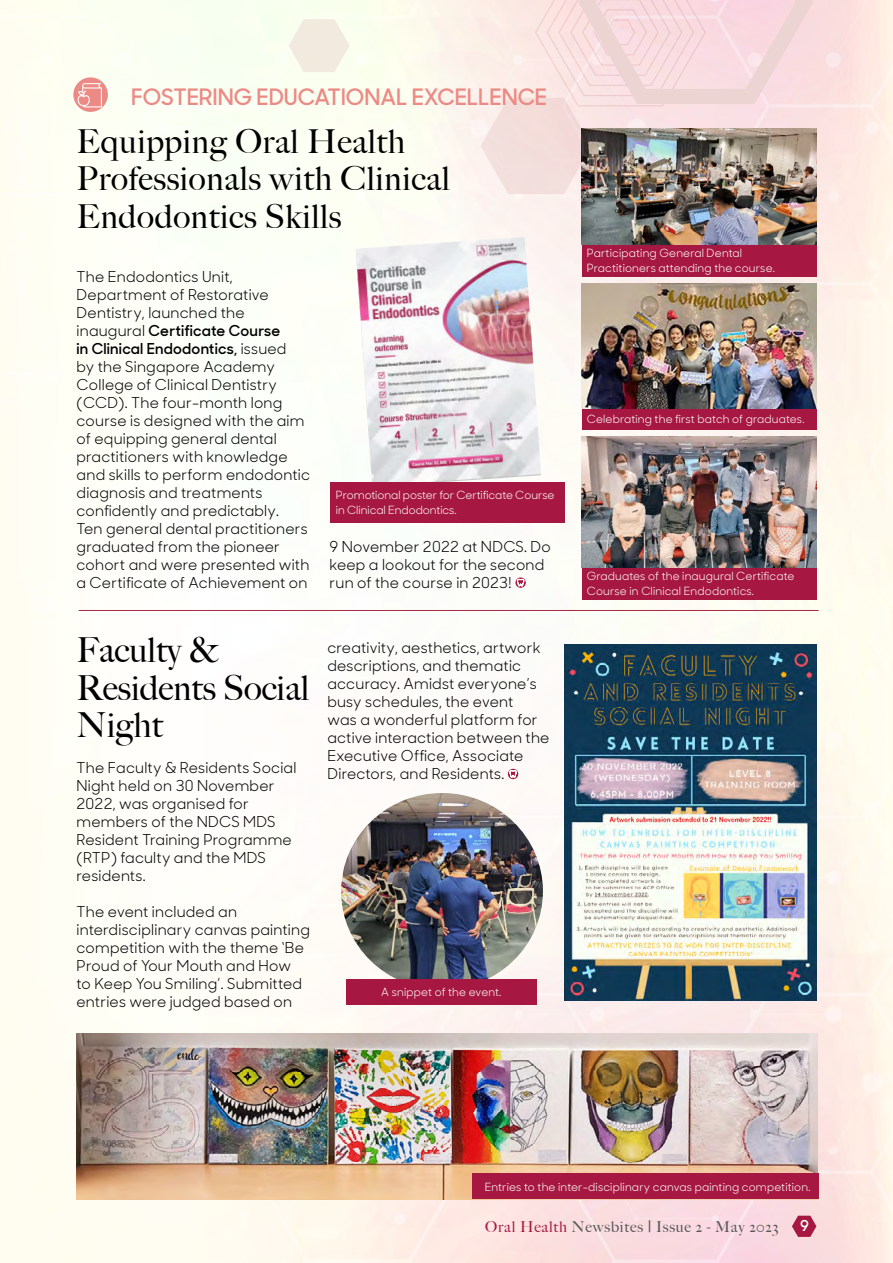
<style>
.page{position:relative;width:893px;height:1263px;background:#fff}
.page>*{position:absolute;margin:0;border:0;box-sizing:border-box;transform-origin:0 0}
.t1{font:500 34.5px/37.5px "Big Caslon";color:#000}
.t2{font:500 33px/37.5px "Big Caslon";letter-spacing:.02em;color:#000}
.t3{font:600 22.5px "Sharp Sans Display No 1";color:#ec8a85}
.t4{font:15px/18px "Sharp Sans Display No 1";letter-spacing:.015em;color:#000}
.t5{font:500 15px "Big Caslon";letter-spacing:.05em;color:#575756}
.t6{font:600 15px "Sharp Sans Display No 1";color:#fff}
.t7{font:11.25px/15px "Sharp Sans Display No 1";letter-spacing:.015em;color:#fff}
.s1{font-weight:600}
.s2{color:#a61841}
</style>
<div class="page">
<img style="left:0;top:0;width:893px;height:1263px">
<svg style="left:792px;top:1216px;width:24px;height:21px"></svg>
<div style="left:582px;top:398px;width:234px;height:32px;background:#a61841"></div>
<div style="left:582px;top:567px;width:234px;height:33px;background:#a61841"></div>
<img style="left:582px;top:283px;width:234px;height:126px">
<svg style="left:515px;top:577px;width:11px;height:11px"></svg>
<svg style="left:517px;top:579px;width:7px;height:11px"></svg>
<hr style="left:79px;top:610px;width:740px;height:1px;background:#a82a43">
<img style="left:77px;top:1033px;width:741px;height:166px">
<img style="left:564px;top:644px;width:252px;height:356px">
<img style="left:341px;top:793px;width:202px;height:196px">
<svg style="left:508px;top:769px;width:10px;height:10px"></svg>
<svg style="left:509px;top:770px;width:8px;height:11px"></svg>
<svg style="left:480px;top:0;width:333px;height:194px;background:#f7dedf"></svg>
<svg style="left:288px;top:19px;width:62px;height:53px"></svg>
<svg style="left:73px;top:77px;width:35px;height:35px"></svg>
<svg style="left:78px;top:83px;width:24px;height:24px"></svg>
<div style="left:346px;top:979px;width:191px;height:25px;background:#a61841"></div>
<img style="left:582px;top:437px;width:234px;height:130px">
<div style="left:582px;top:238px;width:234px;height:39px;background:#a61841"></div>
<img style="left:581px;top:128px;width:236px;height:117px">
<img style="left:355px;top:237px;width:186px;height:246px">
<div style="left:330px;top:483px;width:234px;height:40px;background:#a61841"></div>
<div style="left:472px;top:1174px;width:346px;height:25px;background:#a61841"></div>
<h3 class="t3" style="left:131px;top:79px;width:417px">FOSTERING EDUCATIONAL EXCELLENCE</h3>
<h2 class="t2" style="left:77px;top:121px;width:375px">Equipping Oral Health<br>Professionals with Clinical<br>Endodontics Skills</h2>
<p class="t4" style="left:77px;top:266px;width:235px">The Endodontics Unit,<br>Department of Restorative<br>Dentistry, launched the inaugural <span class="s1">Certificate Course<br>in Clinical Endodontics,</span> issued<br>by the Singapore Academy<br>College of Clinical Dentistry (CCD). The four-month long course is designed with the aim of equipping general dental practitioners with knowledge and skills to perform endodontic diagnosis and treatments confidently and predictably.<br>Ten general dental practitioners graduated from the pioneer cohort and were presented with a Certificate of Achievement on</p>
<p class="t7" style="left:336px;top:487px;width:220px">Promotional poster for Certificate Course in Clinical Endodontics.</p>
<p class="t4" style="left:330px;top:536px;width:223px">9 November 2022 at NDCS. Do keep a lookout for the second run of the course in 2023!</p>
<h1 class="t1" style="left:77px;top:630px;width:234px">Faculty &amp;<br>Residents Social<br>Night</h1>
<p class="t4" style="left:77px;top:758px;width:221px">The Faculty &amp; Residents Social<br>Night held on 30 November<br>2022, was organised for members of the NDCS MDS<br>Resident Training Programme (RTP) faculty and the MDS residents.</p>
<p class="t4" style="left:77px;top:902px;width:235px">The event included an interdisciplinary canvas painting competition with the theme ‘Be<br>Proud of Your Mouth and How<br>to Keep You Smiling’. Submitted entries were judged based on</p>
<p class="t4" style="left:327px;top:638px;width:224px">creativity, aesthetics, artwork descriptions, and thematic accuracy. Amidst everyone’s busy schedules, the event<br>was a wonderful platform for active interaction between the<br>Executive Office, Associate<br>Directors, and Residents.</p>
<p class="t7" style="left:381px;top:984px;width:122px">A snippet of the event.</p>
<p class="t7" style="left:587px;top:245px;width:190px">Participating General Dental<br>Practitioners attending the course.</p>
<p class="t7" style="left:587px;top:411px;width:219px">Celebrating the first batch of graduates.</p>
<p class="t7" style="left:587px;top:567px;width:209px">Graduates of the inaugural Certificate<br>Course in Clinical Endodontics.</p>
<p class="t7" style="left:485px;top:1178px;width:327px">Entries to the inter-disciplinary canvas painting competition.</p>
<p class="t5" style="left:485px;top:1214px;width:295px"><span class="s2">Oral Health</span> Newsbites | Issue 2 - May 2023</p>
<p class="t6" style="left:800px;top:1214px;width:10px">9</p>
</div>
